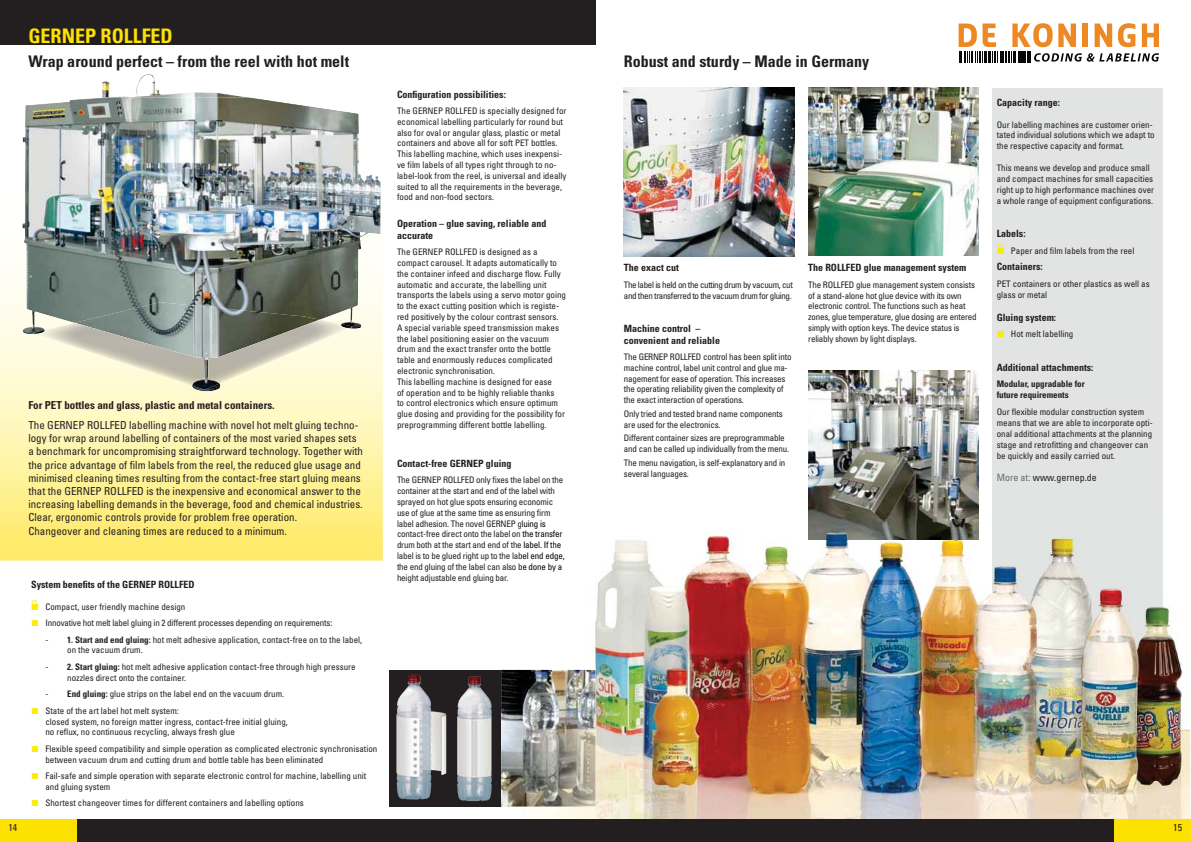
<style>
.page{position:relative;width:1191px;height:842px;background:#fff}
.page>*{position:absolute;margin:0;border:0;box-sizing:border-box;transform-origin:0 0}
.t1{font:700 condensed 20px "Univers LT Std";color:#fde100}
.t2{font:700 condensed 16px "Univers LT Std";color:#231f20}
.t3{font:condensed 11px/13.2px "Univers LT Std";color:#231f20}
.t4{font:700 condensed 11px "Univers LT Std";color:#231f20}
.t5{font:700 condensed 10px/12px "Univers LT Std";color:#231f20}
.t6{font:condensed 10px "Univers LT Std";color:#231f20}
.t7{font:condensed 9px/10.8px "Univers LT Std";color:#231f20}
.t8{font:condensed 9px/10.8px "Univers LT Std";letter-spacing:-.02em;color:#231f20}
.t9{font:condensed 9px/10.8px "Univers LT Std";letter-spacing:-.04em;color:#231f20}
.t10{font:700 condensed 9px/11px "Univers LT Std";color:#231f20}
.s1{font-weight:700}
.s2{color:#010202}
.s3{color:#696b6c}
</style>
<div class="page">
<div style="left:0;top:0;width:595px;height:45px;background:#231f20"></div>
<div style="left:992px;top:88px;width:170px;height:726px;background:#e2e3e3"></div>
<svg style="left:0;top:182px;width:383px;height:379px;background:#fef3a3"></svg>
<img style="left:624px;top:88px;width:170px;height:168px">
<img style="left:808px;top:87px;width:170px;height:168px">
<img style="left:808px;top:371px;width:170px;height:149px">
<div style="left:389px;top:670px;width:206px;height:136px;background:#231f20"></div>
<img style="left:396px;top:675px;width:50px;height:125px">
<img style="left:457px;top:676px;width:35px;height:125px">
<img style="left:501px;top:670px;width:21px;height:136px">
<img style="left:522px;top:520px;width:668px;height:299px">
<img style="left:992px;top:520px;width:170px;height:294px">
<img style="left:522px;top:520px;width:19px;height:8px">
<svg style="left:542px;top:522px;width:4px;height:5px"></svg>
<img style="left:522px;top:531px;width:18px;height:6px">
<img style="left:545px;top:531px;width:14px;height:2px">
<img style="left:522px;top:542px;width:18px;height:6px">
<img style="left:522px;top:552px;width:17px;height:7px">
<img style="left:523px;top:563px;width:33px;height:8px">
<svg style="left:540px;top:533px;width:25px;height:37px"></svg>
<img style="left:522px;top:670px;width:73px;height:1px">
<div style="left:77px;top:819px;width:1037px;height:23px;background:#231f20"></div>
<div style="left:0;top:819px;width:77px;height:23px;background:#fde100"></div>
<div style="left:1114px;top:819px;width:77px;height:23px;background:#fde100"></div>
<img style="left:192px;top:390px;width:28px;height:1px">
<img style="left:101px;top:74px;width:151px;height:24px">
<img style="left:22px;top:98px;width:358px;height:236px">
<img style="left:32px;top:302px;width:321px;height:88px">
<svg style="left:958px;top:23px;width:201px;height:40px"></svg>
<h1 class="t1" style="left:28px;top:26px;width:146px">GERNEP ROLLFED</h1>
<h2 class="t2" style="left:28px;top:54px;width:322px">Wrap around perfect – from the reel with hot melt</h2>
<h2 class="t2" style="left:624px;top:54px;width:247px">Robust and sturdy – Made in Germany</h2>
<p class="t4" style="left:28px;top:400px;width:248px">For PET bottles and glass, plastic and metal containers.</p>
<p class="t3" style="left:28px;top:419px;width:336px">The GERNEP ROLLFED labelling machine with novel hot melt gluing techno&shy;logy for wrap around labelling of containers of the most varied shapes sets a benchmark for uncompromising straightforward technology. Together with the price advantage of film labels from the reel, the reduced glue usage and minimised cleaning times resulting from the contact-free start gluing means that the GERNEP ROLLFED is the inexpensive and economical answer to the increasing labelling demands in the beverage, food and chemical industries.<br>Clear, ergonomic controls provide for problem free operation.<br>Changeover and cleaning times are reduced to a minimum.</p>
<p class="t5" style="left:31px;top:579px;width:165px">System benefits of the GERNEP ROLLFED</p>
<p class="t8" style="left:45px;top:599px;width:288px;line-height:16.5px">Compact, user friendly machine design<br>Innovative hot melt label gluing in 2 different processes depending on requirements:</p>
<p class="t7" style="left:67px;top:635px;width:296px;text-indent:-22px">- <span class="s1">1. Start and end gluing:</span> hot melt adhesive application, contact-free on to the label, on the vacuum drum.</p>
<p class="t7" style="left:67px;top:662px;width:290px;text-indent:-22px">- <span class="s1">2. Start gluing:</span> hot melt adhesive application contact-free through high pressure nozzles direct onto the container.</p>
<p class="t7" style="left:45px;top:686px;width:240px;line-height:16.5px">- <span class="s1">End gluing:</span> glue strips on the label end on the vacuum drum.<br>State of the art label hot melt system:</p>
<p class="t7" style="left:45px;top:716px;width:244px">closed system, no foreign matter ingress, contact-free initial gluing, no reflux, no continuous recycling, always fresh glue</p>
<p class="t7" style="left:45px;top:744px;width:333px">Flexible speed compatibility and simple operation as complicated electronic synchronisation between vacuum drum and cutting drum and bottle table has been eliminated</p>
<p class="t7" style="left:45px;top:771px;width:322px">Fail-safe and simple operation with separate electronic control for machine, labelling unit and gluing system</p>
<p class="t7" style="left:45px;top:798px;width:260px">Shortest changeover times for different containers and labelling options</p>
<p class="t5" style="left:397px;top:89px;width:110px">Configuration possibilities:</p>
<p class="t7" style="left:397px;top:106px;width:171px">The GERNEP ROLLFED is specially designed for economical labelling particularly for round but also for oval or angular glass, plastic or metal containers and above all for soft PET bottles.<br>This labelling machine, which uses inexpensi&shy;ve film labels of all types right through to no&shy;label-look from the reel, is universal and ideally suited to all the requirements in the beverage, food and non-food sectors.</p>
<p class="t5" style="left:397px;top:218px;width:151px">Operation – glue saving, reliable and accurate</p>
<p class="t7" style="left:397px;top:247px;width:170px">The GERNEP ROLLFED is designed as a compact carousel. It adapts automatically to the container infeed and discharge flow. Fully automatic and accurate, the labelling unit transports the labels using a servo motor going to the exact cutting position which is registe&shy;red positively by the colour contrast sensors.<br>A special variable speed transmission makes the label positioning easier on the vacuum drum and the exact transfer onto the bottle table and enormously reduces complicated electronic synchronisation.<br>This labelling machine is designed for ease<br>of operation and to be highly reliable thanks<br>to control electronics which ensure optimum glue dosing and providing for the possibility for preprogramming different bottle labelling.</p>
<p class="t5" style="left:397px;top:458px;width:116px">Contact-free GERNEP gluing</p>
<p class="t8" style="left:397px;top:475px;width:169px">The GERNEP ROLLFED only fixes the label on the container at the start and end of the label with sprayed on hot glue spots ensuring economic use of glue at the same time as ensuring firm label adhesion. The novel GERNEP g<span class="s2">luing is </span>contact-free direct onto the label on <span class="s2">the transfer </span>drum both at the start and end of the <span class="s2">label. If the </span>label is to be glued right up to the la<span class="s2">bel end edge, </span>the end gluing of the label can also <span class="s2">be done by a </span>height adjustable end gluing bar.</p>
<p class="t5" style="left:624px;top:262px;width:57px">The exact cut</p>
<p class="t9" style="left:624px;top:280px;width:171px">The label is held on the cutting drum by vacuum, cut and then transferred to the vacuum drum for gluing.</p>
<p class="t5" style="left:624px;top:323px;width:98px">Machine control – convenient and reliable</p>
<p class="t8" style="left:624px;top:352px;width:169px">The GERNEP ROLLFED control has been split into machine control, label unit control and glue ma&shy;nagement for ease of operation. This increases the operating reliability given the complexity of the exact interaction of operations.</p>
<p class="t8" style="left:624px;top:409px;width:160px">Only tried and tested brand name components are used for the electronics.</p>
<p class="t8" style="left:624px;top:433px;width:167px">Different container sizes are preprogrammable and can be called up individually from the menu.</p>
<p class="t8" style="left:624px;top:458px;width:163px">The menu navigation, is self-explanatory and in several languages.</p>
<p class="t5" style="left:808px;top:262px;width:160px">The ROLLFED glue management system</p>
<p class="t8" style="left:808px;top:280px;width:170px">The ROLLFED glue management system consists of a stand-alone hot glue device with its own electronic control. The functions such as heat zones, glue temperature, glue dosing are entered simply with option keys. The device status is reliably shown by light displays.</p>
<p class="t5" style="left:996px;top:97px;width:65px">Capacity range:</p>
<p class="t7" style="left:996px;top:120px;width:159px">Our labelling machines are customer orien&shy;tated individual solutions which we adapt to the respective capacity and format.</p>
<p class="t7" style="left:996px;top:163px;width:159px">This means we develop and produce small and compact machines for small capacities right up to high performance machines over a whole range of equipment configurations.</p>
<p class="t5" style="left:996px;top:228px;width:30px">Labels:</p>
<p class="t7" style="left:1011px;top:246px;width:125px">Paper and film labels from the reel</p>
<p class="t5" style="left:996px;top:261px;width:48px">Containers:</p>
<p class="t7" style="left:996px;top:279px;width:154px">PET containers or other plastics as well as glass or metal</p>
<p class="t5" style="left:996px;top:311px;width:61px">Gluing system:</p>
<p class="t7" style="left:1011px;top:329px;width:64px">Hot melt labelling</p>
<p class="t5" style="left:996px;top:361px;width:98px">Additional attachments:</p>
<p class="t10" style="left:996px;top:379px;width:89px">Modular, upgradable for future requirements</p>
<p class="t7" style="left:996px;top:407px;width:157px">Our flexible modular construction system means that we are able to incorporate opti&shy;onal additional attachments at the planning stage and retrofitting and changeover can be quickly and easily carried out.</p>
<p class="t6" style="left:996px;top:473px;width:102px"><span class="s3">More at:</span> www.gernep.de</p>
<p class="t6" style="left:9px;top:822px;width:10px">14</p>
<p class="t6" style="left:1173px;top:822px;width:10px">15</p>
</div>
